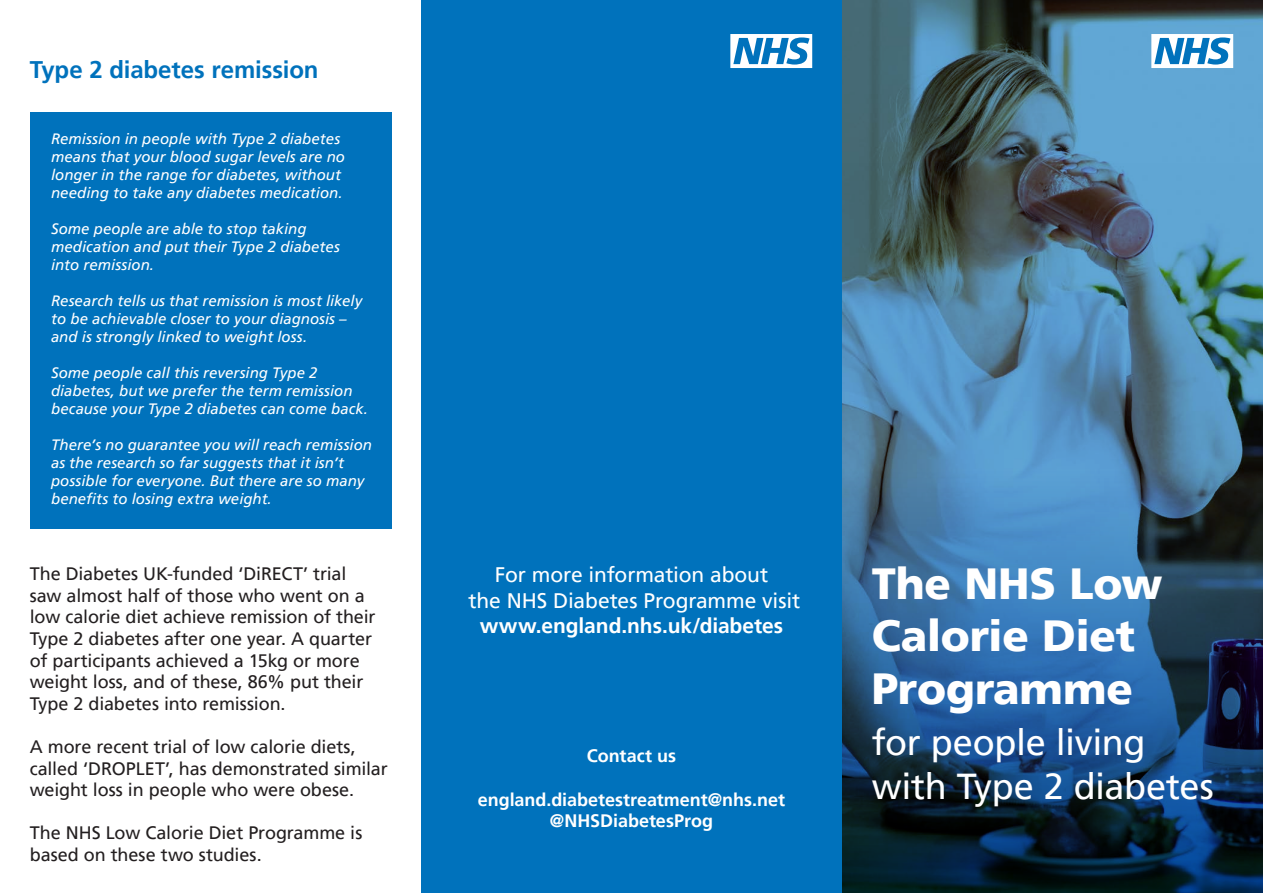
<style>
.page{position:relative;width:1263px;height:893px;background:#fff}
.page>*{position:absolute;margin:0;border:0;box-sizing:border-box;transform-origin:0 0}
.t1{font:900 43.5px/52.2px "Frutiger LT Pro";letter-spacing:-.005em;color:#fff}
.t2{font:36px/43.2px "Frutiger LT Pro";letter-spacing:-.01em;color:#fff}
.t3{font:700 24px "Frutiger LT Pro";letter-spacing:-.005em;color:#0072bc}
.t4{font:21px/25.2px "Frutiger LT Pro";letter-spacing:-.005em;color:#fff;text-align:center}
.t5{font:700 21px "Frutiger LT Pro";letter-spacing:-.005em;color:#fff}
.t6{font:18px/21.6px "Frutiger LT Pro";letter-spacing:-.005em;color:#231f20}
.t7{font:700 18px/21.6px "Frutiger LT Pro";letter-spacing:-.005em;color:#fff;text-align:center}
.t8{font:italic 15px/18px "Frutiger LT Pro";color:#fff}
</style>
<div class="page">
<svg style="left:842px;top:0;width:421px;height:164px;background:#4b778d"></svg>
<img style="left:842px;top:164px;width:421px;height:729px">
<div style="left:421px;top:0;width:421px;height:893px;background:#0072bc"></div>
<div style="left:30px;top:112px;width:361px;height:416px;background:#0072bc"></div>
<svg style="left:1151px;top:34px;width:82px;height:34px"></svg>
<svg style="left:730px;top:34px;width:82px;height:34px"></svg>
<h3 class="t3" style="left:30px;top:55px;width:290px">Type 2 diabetes remission</h3>
<p class="t8" style="left:51px;top:130px;width:296px">Remission in people with Type 2 diabetes means that your blood sugar levels are no longer in the range for diabetes, without needing to take any diabetes medication.</p>
<p class="t8" style="left:51px;top:220px;width:290px">Some people are able to stop taking medication and put their Type 2 diabetes into remission.</p>
<p class="t8" style="left:51px;top:292px;width:313px">Research tells us that remission is most likely to be achievable closer to your diagnosis – and is strongly linked to weight loss.</p>
<p class="t8" style="left:51px;top:364px;width:318px">Some people call this reversing Type 2 diabetes, but we prefer the term remission because your Type 2 diabetes can come back.</p>
<p class="t8" style="left:51px;top:436px;width:322px">There’s no guarantee you will reach remission as the research so far suggests that it isn’t possible for everyone. But there are so many benefits to losing extra weight.</p>
<p class="t6" style="left:30px;top:563px;width:347px">The Diabetes UK-funded ‘DiRECT’ trial saw almost half of those who went on a low calorie diet achieve remission of their Type 2 diabetes after one year. A quarter of participants achieved a 15kg or more weight loss, and of these, 86% put their Type 2 diabetes into remission.</p>
<p class="t6" style="left:30px;top:736px;width:359px">A more recent trial of low calorie diets, called ‘DROPLET’, has demonstrated similar weight loss in people who were obese.</p>
<p class="t6" style="left:30px;top:822px;width:334px">The NHS Low Calorie Diet Programme is based on these two studies.</p>
<h3 class="t4" style="left:468px;top:563px;width:333px">For more information about<br>the NHS Diabetes Programme visit</h3>
<h3 class="t5" style="left:480px;top:613px;width:305px">www.england.nhs.uk/diabetes</h3>
<p class="t7" style="left:587px;top:745px;width:91px">Contact us</p>
<p class="t7" style="left:478px;top:788px;width:309px">england.diabetestreatment@nhs.net @NHSDiabetesProg</p>
<h1 class="t1" style="left:872px;top:558px;width:292px">The NHS Low<br>Calorie Diet<br>Programme</h1>
<h2 class="t2" style="left:872px;top:721px;width:343px">for people living with Type 2 diabetes</h2>
</div>
